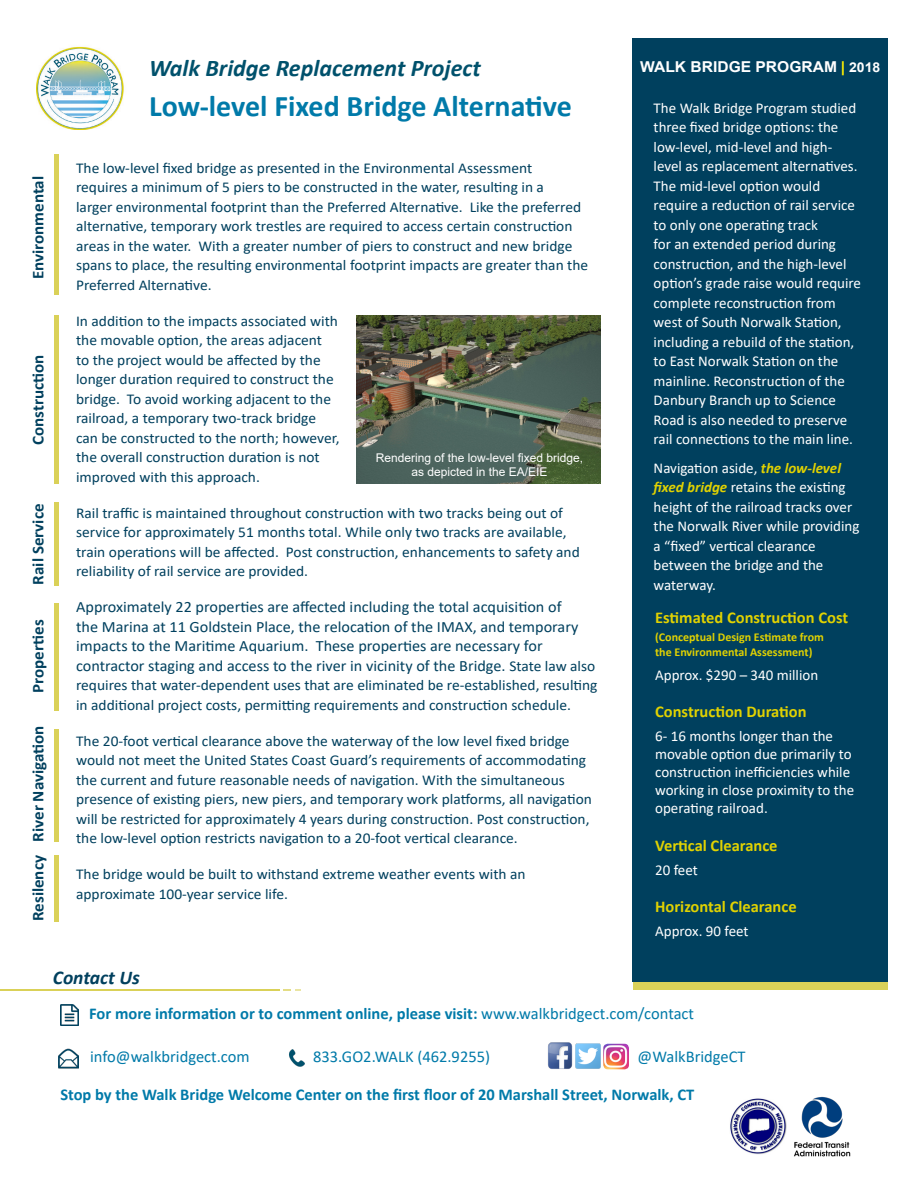
<style>
.page{position:relative;width:918px;height:1188px;background:#fff}
.page>*{position:absolute;margin:0;border:0;box-sizing:border-box;transform-origin:0 0}
.t1{font:700 30px "Calibri";color:#007aa9}
.t2{font:italic 700 24px "Calibri";color:#00516c}
.t3{font:italic 700 19.5px "Calibri";color:#00405e}
.t4{font:700 16.5px "Calibri";color:#007aa9}
.t5{font:700 16.5px "Calibri";color:#e1d201}
.t6{font:700 16.5px "Calibri";color:#00405e}
.t7{font:16.5px "Calibri";color:#007aa9}
.t8{font:15.75px/19.5px "Calibri";color:#00405e}
.t9{font:15px/19.5px "Calibri";color:#00405e}
.t10{font:15px/19.5px "Calibri";color:#fff}
.t11{font:700 15px "Arial";color:#fff;scale:1.04 1}
.t12{font:700 12px "Calibri";color:#e1d201}
.t13{font:12px/14.4px "Arial";color:#fff;text-align:center}
.s1{color:#fff101}
.s2{font-size:13.5px}
.s3{font-size:15px}
.s4{font-weight:700;font-style:italic;color:#e1d201}
.s5{font-weight:400}
</style>
<div class="page">
<img style="left:730px;top:1098px;width:56px;height:56px">
<img style="left:794px;top:1096px;width:56px;height:60px">
<div style="left:632px;top:38px;width:256px;height:944px;background:#00405e"></div>
<hr style="left:55px;top:155px;width:4px;height:140px;background:#dad158">
<hr style="left:55px;top:315px;width:4px;height:169px;background:#dad158">
<hr style="left:55px;top:503px;width:4px;height:83px;background:#dad158">
<hr style="left:55px;top:603px;width:4px;height:108px;background:#dad158">
<hr style="left:55px;top:729px;width:4px;height:113px;background:#dad158">
<hr style="left:55px;top:855px;width:4px;height:67px;background:#dad158">
<img style="left:60px;top:1004px;width:18px;height:21px">
<img style="left:59px;top:1048px;width:20px;height:20px">
<img style="left:548px;top:1042px;width:25px;height:27px">
<img style="left:575px;top:1043px;width:26px;height:26px">
<img style="left:603px;top:1044px;width:26px;height:25px">
<img style="left:289px;top:1050px;width:16px;height:17px">
<svg style="left:283px;top:989px;width:18px;height:2px"></svg>
<hr style="left:0;top:989px;width:279px;height:2px;background:#dad158">
<div style="left:633px;top:982px;width:255px;height:8px;background:#dad158"></div>
<img style="left:356px;top:315px;width:244px;height:169px">
<img style="left:37px;top:46px;width:87px;height:84px">
<p class="t6" style="left:26px;top:279px;width:105px;rotate:-90deg">Environmental</p>
<p class="t6" style="left:26px;top:445px;width:92px;rotate:-90deg">Construction</p>
<p class="t6" style="left:26px;top:585px;width:82px;rotate:-90deg">Rail Service</p>
<p class="t6" style="left:26px;top:693px;width:74px;rotate:-90deg">Properties</p>
<p class="t6" style="left:26px;top:842px;width:117px;rotate:-90deg">River Navigation</p>
<p class="t6" style="left:26px;top:921px;width:67px;rotate:-90deg">Resilency</p>
<p class="t2" style="left:149px;top:51px;width:333px">Walk Bridge Replacement Project</p>
<p class="t11" style="left:640px;top:57px;width:232px">WALK BRIDGE PROGRAM <span class="s1">|</span> <span class="s2">2018</span></p>
<p class="t1" style="left:149px;top:85px;width:424px">Low-level Fixed Bridge Alternative</p>
<p class="t9" style="left:76px;top:157px;width:514px">The low-level fixed bridge as presented in the Environmental Assessment<br>requires a minimum of 5 piers to be constructed in the water, resulting in a<br>larger environmental footprint than the Preferred Alternative. Like the preferred alternative, temporary work trestles are required to access certain construction areas in the water. With a greater number of piers to construct and new bridge spans to place, the resulting environmental footprint impacts are greater than the Preferred Alternative.</p>
<p class="t9" style="left:76px;top:310px;width:265px">In addition to the impacts associated with the movable option, the areas adjacent<br>to the project would be affected by the longer duration required to construct the bridge. To avoid working adjacent to the railroad, a temporary two-track bridge can be constructed to the north; however, the overall construction duration is not improved with this approach.</p>
<p class="t9" style="left:76px;top:502px;width:505px">Rail traffic is maintained throughout construction with two tracks being out of service for approximately 51 months total. While only two tracks are available, train operations will be affected. Post construction, enhancements to safety and reliability of rail service are provided.</p>
<p class="t8" style="left:76px;top:597px;width:521px">Approximately 22 properties are affected including the total acquisition of<br>the Marina at 11 Goldstein Place, the relocation of the IMAX, and temporary impacts to the Maritime Aquarium. These properties are necessary for contractor staging and access to the river in vicinity of the Bridge. <span class="s3">State law also</span></p>
<p class="t9" style="left:76px;top:675px;width:523px">requires that water-dependent uses that are eliminated be re-established, resulting in additional project costs, permitting requirements and construction schedule.</p>
<p class="t9" style="left:76px;top:730px;width:517px">The 20-foot vertical clearance above the waterway of the low level fixed bridge would not meet the United States Coast Guard’s requirements of accommodating the current and future reasonable needs of navigation. With the simultaneous presence of existing piers, new piers, and temporary work platforms, all navigation will be restricted for approximately 4 years during construction. Post construction, the low-level option restricts navigation to a 20-foot vertical clearance.</p>
<p class="t9" style="left:76px;top:864px;width:451px">The bridge would be built to withstand extreme weather events with an approximate 100-year service life.</p>
<p class="t13" style="left:376px;top:451px;width:209px">Rendering of the low-level fixed bridge, as depicted in the EA/EIE</p>
<p class="t10" style="left:654px;top:97px;width:209px">The Walk Bridge Program studied three fixed bridge options: the low-level, mid-level and high&shy;level as replacement alternatives.<br>The mid-level option would require a reduction of rail service to only one operating track<br>for an extended period during construction, and the high-level option’s grade raise would require complete reconstruction from west of South Norwalk Station, including a rebuild of the station, to East Norwalk Station on the mainline. Reconstruction of the<br>Danbury Branch up to Science<br>Road is also needed to preserve rail connections to the main line.</p>
<p class="t10" style="left:654px;top:457px;width:207px">Navigation aside, <span class="s4">the low-level fixed bridge</span> retains the existing height of the railroad tracks over the Norwalk River while providing a “fixed” vertical clearance between the bridge and the waterway.</p>
<p class="t5" style="left:655px;top:605px;width:194px">Estimated Construction Cost</p>
<p class="t12" style="left:655px;top:628px;width:170px">(Conceptual Design Estimate from</p>
<p class="t12" style="left:655px;top:643px;width:159px">the Environmental Assessment)</p>
<p class="t10" style="left:655px;top:664px;width:165px">Approx. $290 – 340 million</p>
<p class="t5" style="left:655px;top:700px;width:153px">Construction Duration</p>
<p class="t10" style="left:655px;top:727px;width:201px;line-height:18px">6- 16 months longer than the movable option due primarily to construction inefficiencies while working in close proximity to the operating railroad.</p>
<p class="t5" style="left:655px;top:833px;width:124px">Vertical Clearance</p>
<p class="t10" style="left:655px;top:859px;width:44px">20 feet</p>
<p class="t5" style="left:655px;top:895px;width:143px">Horizontal Clearance</p>
<p class="t10" style="left:655px;top:921px;width:95px">Approx. 90 feet</p>
<p class="t3" style="left:53px;top:964px;width:88px">Contact Us</p>
<p class="t4" style="left:89px;top:1002px;width:606px">For more information or to comment online, please visit: <span class="s5">www.walkbridgect.com/contact</span></p>
<p class="t7" style="left:90px;top:1046px;width:161px">info@walkbridgect.com</p>
<p class="t7" style="left:313px;top:1046px;width:179px">833.GO2.WALK (462.9255)</p>
<p class="t7" style="left:638px;top:1046px;width:110px">@WalkBridgeCT</p>
<p class="t4" style="left:60px;top:1083px;width:636px">Stop by the Walk Bridge Welcome Center on the first floor of 20 Marshall Street, Norwalk, CT</p>
</div>
